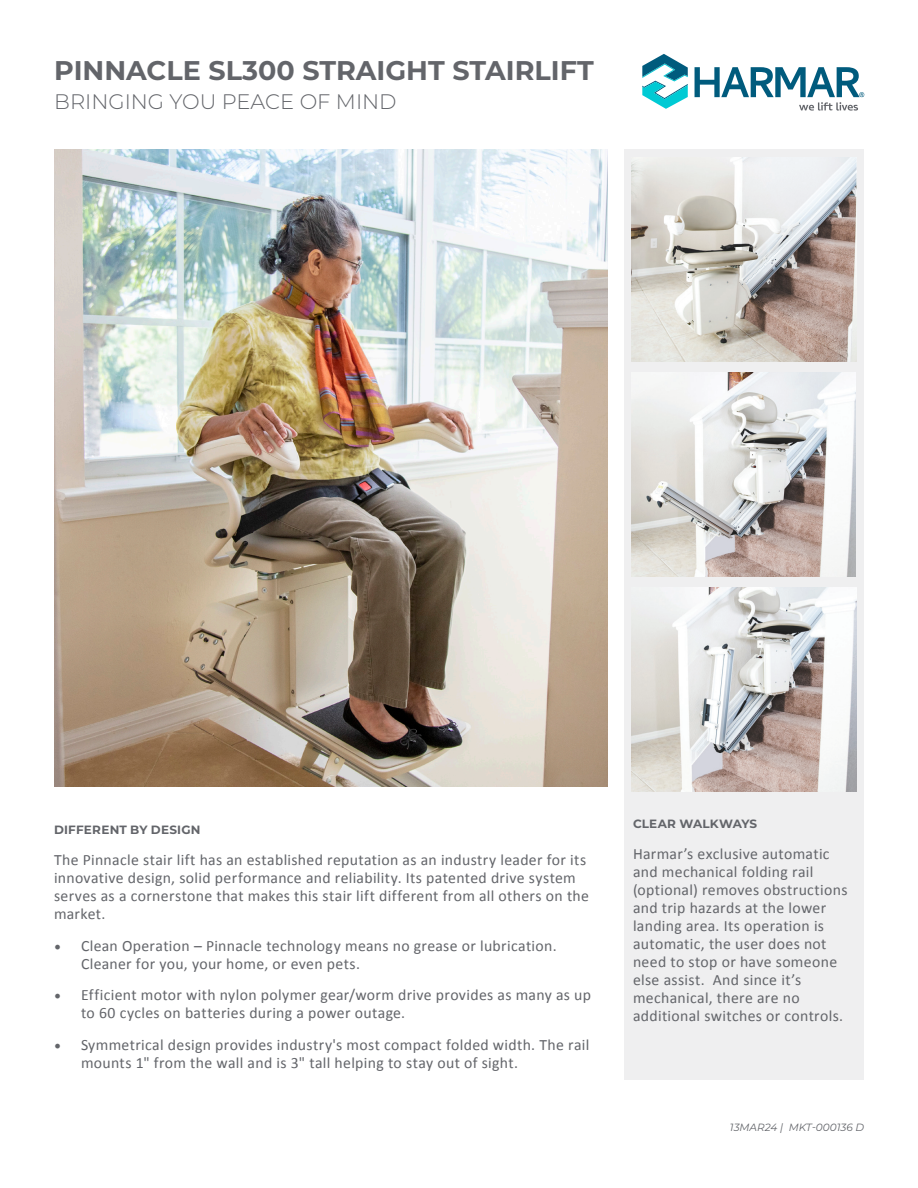
<style>
.page{position:relative;width:918px;height:1188px;background:#fff}
.page>*{position:absolute;margin:0;border:0;box-sizing:border-box;transform-origin:0 0}
.t1{font:700 27px "Montserrat";color:#63656a}
.t2{font:300 21px "Montserrat";color:#63656a}
.t3{font:15.75px/18px "Calibri";letter-spacing:.02em;color:#63656a}
.t4{font:700 12px "Montserrat";letter-spacing:.015em;color:#63656a}
.t5{font:italic 10.5px "Montserrat";color:#63656a}
.s1{font-family:"Minion Pro";font-size:18px}
</style>
<div class="page">
<img style="left:54px;top:149px;width:554px;height:637px">
<div style="left:624px;top:149px;width:240px;height:931px;background:#efeff0"></div>
<svg style="left:642px;top:54px;width:46px;height:55px"></svg>
<svg style="left:695px;top:67px;width:169px;height:44px"></svg>
<img style="left:632px;top:158px;width:225px;height:204px">
<img style="left:632px;top:373px;width:224px;height:204px">
<img style="left:632px;top:588px;width:225px;height:204px">
<p class="t1" style="left:54px;top:51px;width:541px">PINNACLE SL300 STRAIGHT STAIRLIFT</p>
<p class="t2" style="left:54px;top:87px;width:344px">BRINGING YOU PEACE OF MIND</p>
<p class="t4" style="left:54px;top:821px;width:148px">DIFFERENT BY DESIGN</p>
<p class="t3" style="left:54px;top:851px;width:537px">The Pinnacle stair lift has an established reputation as an industry leader for its innovative design, solid performance and reliability. Its patented drive system serves as a cornerstone that makes this stair lift different from all others on the market.</p>
<p class="t3" style="left:81px;top:936px;width:477px;text-indent:-27px"><span class="s1">•</span> Clean Operation – Pinnacle technology means no grease or lubrication.<br>Cleaner for you, your home, or even pets.</p>
<p class="t3" style="left:81px;top:986px;width:512px;text-indent:-27px"><span class="s1">•</span> Efficient motor with nylon polymer gear/worm drive provides as many as up to 60 cycles on batteries during a power outage.</p>
<p class="t3" style="left:81px;top:1035px;width:510px;text-indent:-27px"><span class="s1">•</span> Symmetrical design provides industry's most compact folded width. The rail mounts 1" from the wall and is 3" tall helping to stay out of sight.</p>
<p class="t4" style="left:633px;top:815px;width:126px">CLEAR WALKWAYS</p>
<p class="t3" style="left:633px;top:845px;width:216px">Harmar’s exclusive automatic and mechanical folding rail (optional) removes obstructions and trip hazards at the lower landing area. Its operation is automatic, the user does not need to stop or have someone else assist. And since it’s mechanical, there are no additional switches or controls.</p>
<p class="t5" style="left:730px;top:1120px;width:136px">13MAR24 | MKT-000136 D</p>
</div>
